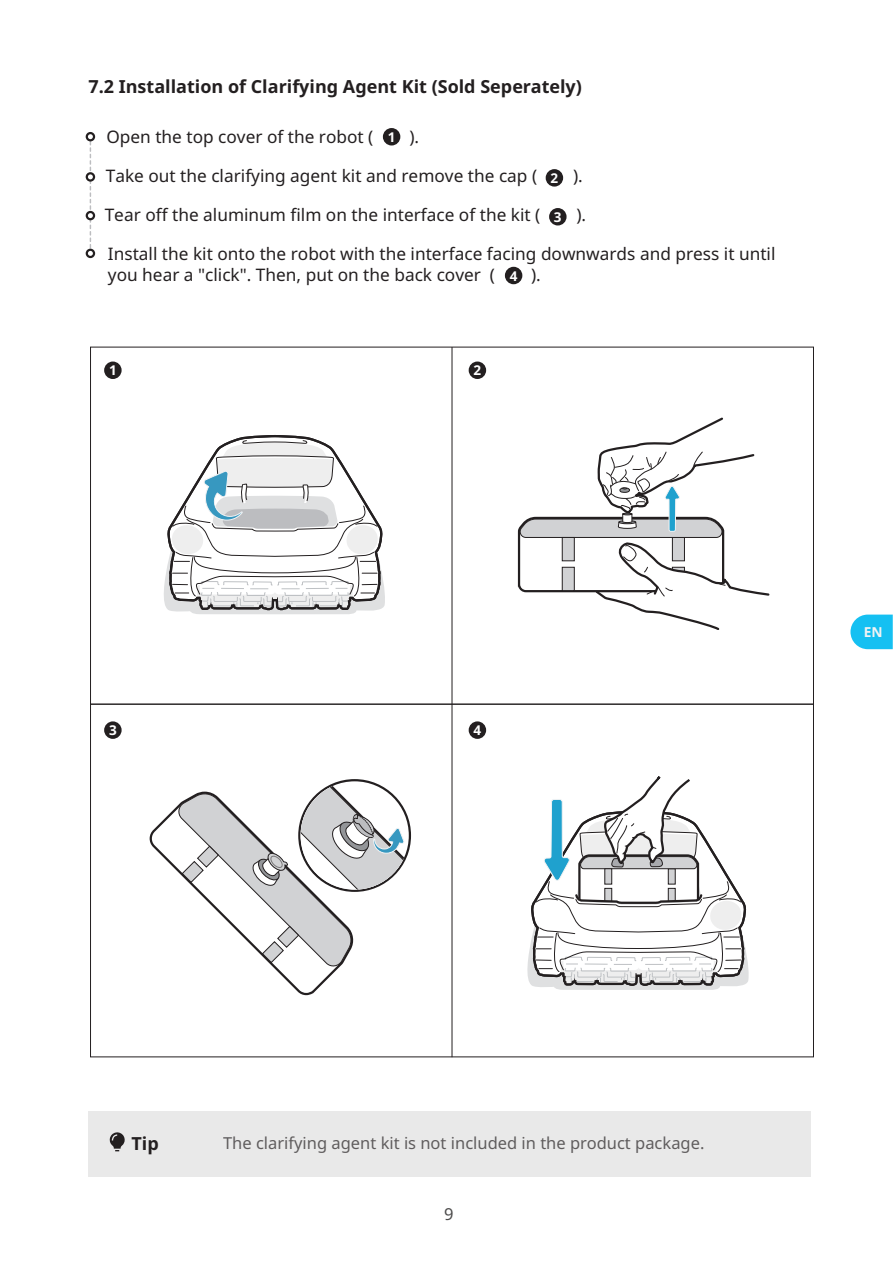
<style>
.page{position:relative;width:893px;height:1263px;background:#fff}
.page>*{position:absolute;margin:0;border:0;box-sizing:border-box;transform-origin:0 0}
.t1{font:700 18px "Noto Sans";color:#231f20}
.t2{font:17.25px/20.7px "Noto Sans";color:#231f20}
.t3{font:700 16.95px "Noto Sans";color:#fff}
.t4{font:16.5px "Noto Sans";color:#231f20}
.t5{font:16.5px "Noto Sans";color:#4c4b4b}
.t6{font:700 13.8px "Noto Sans";color:#f2f3f4}
.t7{font:700 13.5px "Noto Sans";color:#fff}
</style>
<div class="page">
<div style="left:88px;top:1112px;width:722px;height:65px;background:#e9e9e9"></div>
<svg style="left:110px;top:1132px;width:15px;height:19px"></svg>
<svg style="left:850px;top:615px;width:43px;height:34px"></svg>
<div style="left:104px;top:361px;width:18px;height:18px;background:#231f20;border-radius:50%"></div>
<div style="left:469px;top:361px;width:17px;height:18px;background:#231f20;border-radius:50%"></div>
<hr style="left:452px;top:347px;width:1px;height:710px;background:#231f20">
<svg style="left:164px;top:435px;width:221px;height:179px"></svg>
<div style="left:104px;top:721px;width:18px;height:18px;background:#231f20;border-radius:50%"></div>
<div style="left:469px;top:721px;width:17px;height:18px;background:#231f20;border-radius:50%"></div>
<svg style="left:527px;top:776px;width:222px;height:214px"></svg>
<svg style="left:150px;top:779px;width:261px;height:216px"></svg>
<svg style="left:518px;top:417px;width:252px;height:213px"></svg>
<svg style="left:86px;top:132px;width:9px;height:126px"></svg>
<div style="left:383px;top:128px;width:17px;height:17px;background:#231f20;border-radius:50%"></div>
<div style="left:505px;top:267px;width:17px;height:17px;background:#231f20;border-radius:50%"></div>
<div style="left:546px;top:169px;width:17px;height:18px;background:#231f20;border-radius:50%"></div>
<div style="left:549px;top:208px;width:18px;height:17px;background:#231f20;border-radius:50%"></div>
<p class="t1" style="left:88px;top:74px;width:495px">7.2 Installation of Clarifying Agent Kit (Sold Seperately)</p>
<p class="t2" style="left:106px;top:127px;width:269px">Open the top cover of the robot (</p>
<p class="t2" style="left:409px;top:127px;width:11px">).</p>
<p class="t3" style="left:383px;top:125px;width:11px">1</p>
<p class="t2" style="left:106px;top:166px;width:433px">Take out the clarifying agent kit and remove the cap (</p>
<p class="t2" style="left:573px;top:166px;width:11px">).</p>
<p class="t7" style="left:388px;top:127px;width:9px">1</p>
<p class="t7" style="left:551px;top:168px;width:9px">2</p>
<p class="t7" style="left:554px;top:207px;width:9px">3</p>
<p class="t2" style="left:105px;top:205px;width:437px">Tear off the aluminum film on the interface of the kit (</p>
<p class="t2" style="left:576px;top:205px;width:11px">).</p>
<p class="t2" style="left:108px;top:244px;width:669px">Install the kit onto the robot with the interface facing downwards and press it until you hear a "click". Then, put on the back cover (</p>
<p class="t2" style="left:531px;top:265px;width:11px">).</p>
<p class="t7" style="left:510px;top:266px;width:9px">4</p>
<p class="t7" style="left:109px;top:361px;width:9px">1</p>
<p class="t7" style="left:474px;top:361px;width:9px">2</p>
<p class="t7" style="left:109px;top:721px;width:9px">3</p>
<p class="t7" style="left:474px;top:721px;width:9px">4</p>
<p class="t6" style="left:864px;top:622px;width:20px">EN</p>
<p class="t1" style="left:132px;top:1130px;width:29px">Tip</p>
<p class="t4" style="left:223px;top:1131px;width:483px">The clarifying agent kit is not included in the product package.</p>
<p class="t5" style="left:444px;top:1202px;width:11px">9</p>
</div>
